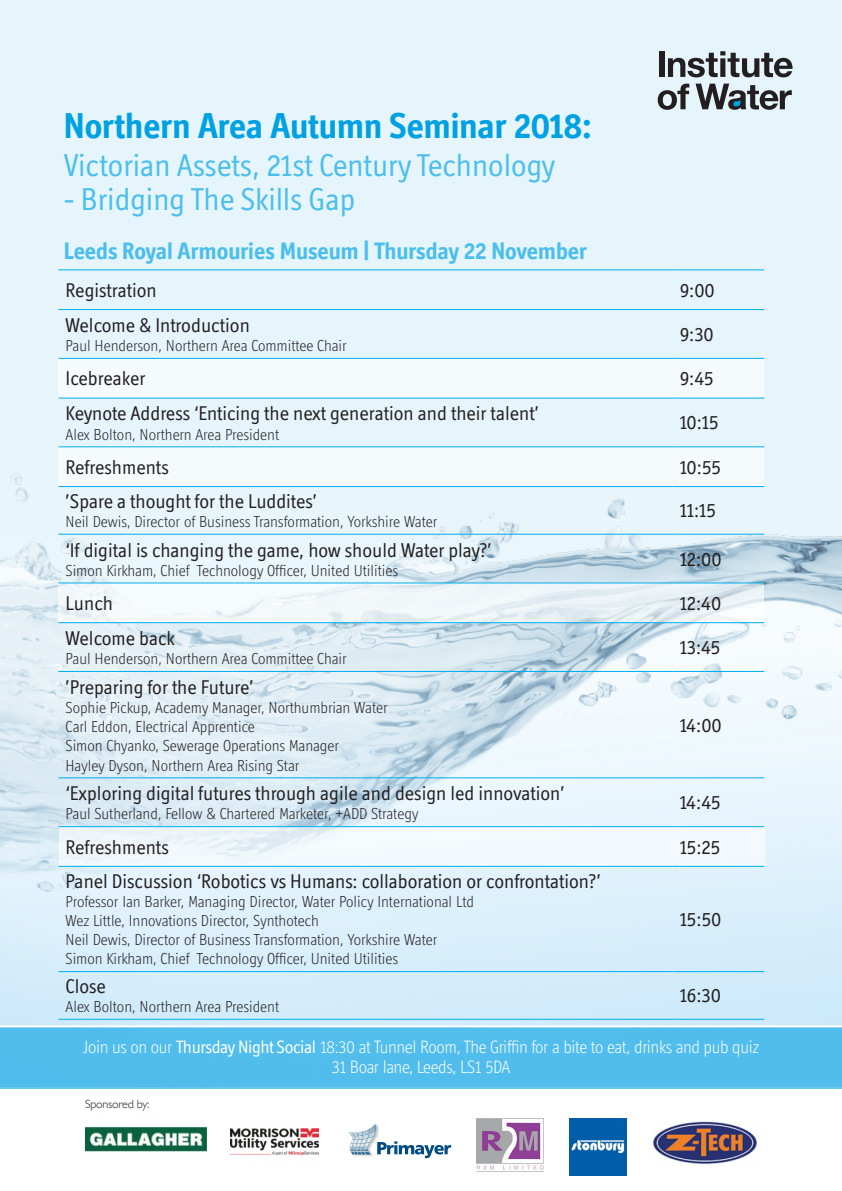
<style>
.page{position:relative;width:842px;height:1191px;background:#fff}
.page>*{position:absolute;margin:0;border:0;box-sizing:border-box;transform-origin:0 0}
.t1{font:700 36.2px "Officina Display ITC Std";color:#00a1e3}
.t2{font:31.8px "Officina Display ITC Std";color:#4bbeed}
.t3{font:700 24px "Officina Display ITC Std";color:#4bbeed}
.t4{font:20px "Officina Display ITC Std";color:#231f20}
.t5{font:300 18px "Officina Display ITC Std";letter-spacing:-.02em;color:#fff}
.t6{font:300 16px "Officina Display ITC Std";color:#231f20}
.t7{font:300 12px "Gill Sans";letter-spacing:-.02em;color:#231f20}
.s1{font-weight:400}
</style>
<div class="page">
<div style="left:0;top:0;width:842px;height:1083px;background:#e6f5fc"></div>
<img style="left:0;top:83px;width:842px;height:942px">
<div style="left:0;top:1026px;width:842px;height:62px;background:#51bdec"></div>
<hr style="left:0;top:1025px;width:842px;height:2px;background:#fff">
<img style="left:653px;top:1121px;width:104px;height:43px">
<img style="left:85px;top:1126px;width:122px;height:26px">
<img style="left:231px;top:1128px;width:88px;height:28px">
<img style="left:476px;top:1118px;width:67px;height:54px">
<img style="left:569px;top:1119px;width:57px;height:56px">
<svg style="left:349px;top:1123px;width:102px;height:35px"></svg>
<div style="left:58px;top:358px;width:706px;height:40px;background:#f5fbfd"></div>
<svg style="left:59px;top:583px;width:705px;height:39px;fill:#f0f6f9"></svg>
<svg style="left:59px;top:827px;width:705px;height:39px;fill:#f3fafd"></svg>
<div style="left:58px;top:447px;width:706px;height:40px;background:#f5fbfd"></div>
<div style="left:659px;top:51px;width:5px;height:26px;background:#231f20"></div>
<svg style="left:668px;top:51px;width:124px;height:26px"></svg>
<svg style="left:658px;top:84px;width:31px;height:26px"></svg>
<svg style="left:695px;top:84px;width:97px;height:26px"></svg>
<hr style="left:58px;top:269px;width:614px;height:1px;background:#00aeef">
<hr style="left:672px;top:269px;width:92px;height:1px;background:#00aeef">
<hr style="left:58px;top:309px;width:614px;height:1px;background:#00aeef">
<hr style="left:672px;top:309px;width:92px;height:1px;background:#00aeef">
<hr style="left:58px;top:358px;width:614px;height:1px;background:#00aeef">
<hr style="left:672px;top:358px;width:92px;height:1px;background:#00aeef">
<hr style="left:58px;top:398px;width:614px;height:1px;background:#00aeef">
<hr style="left:672px;top:398px;width:92px;height:1px;background:#00aeef">
<hr style="left:58px;top:446px;width:614px;height:1px;background:#00aeef">
<hr style="left:672px;top:446px;width:92px;height:1px;background:#00aeef">
<hr style="left:58px;top:486px;width:614px;height:1px;background:#00aeef">
<hr style="left:672px;top:486px;width:92px;height:1px;background:#00aeef">
<hr style="left:58px;top:534px;width:614px;height:1px;background:#00aeef">
<hr style="left:672px;top:534px;width:92px;height:1px;background:#00aeef">
<hr style="left:58px;top:582px;width:614px;height:1px;background:#00aeef">
<hr style="left:672px;top:582px;width:92px;height:1px;background:#00aeef">
<hr style="left:58px;top:622px;width:614px;height:1px;background:#00aeef">
<hr style="left:672px;top:622px;width:92px;height:1px;background:#00aeef">
<hr style="left:58px;top:671px;width:614px;height:1px;background:#00aeef">
<hr style="left:672px;top:671px;width:92px;height:1px;background:#00aeef">
<hr style="left:58px;top:777px;width:614px;height:1px;background:#00aeef">
<hr style="left:672px;top:777px;width:92px;height:1px;background:#00aeef">
<hr style="left:58px;top:826px;width:614px;height:1px;background:#00aeef">
<hr style="left:672px;top:826px;width:92px;height:1px;background:#00aeef">
<hr style="left:58px;top:866px;width:614px;height:1px;background:#00aeef">
<hr style="left:672px;top:866px;width:92px;height:1px;background:#00aeef">
<hr style="left:58px;top:971px;width:614px;height:1px;background:#00aeef">
<hr style="left:672px;top:971px;width:92px;height:1px;background:#00aeef">
<hr style="left:58px;top:1019px;width:614px;height:1px;background:#00aeef">
<hr style="left:672px;top:1019px;width:92px;height:1px;background:#00aeef">
<p class="t1" style="left:64px;top:105px;width:530px">Northern Area Autumn Seminar 2018:</p>
<p class="t2" style="left:64px;top:147px;width:493px">Victorian Assets, 21st Century Technology</p>
<p class="t2" style="left:64px;top:180px;width:293px">- Bridging The Skills Gap</p>
<p class="t3" style="left:64px;top:237px;width:525px">Leeds Royal Armouries Museum | Thursday 22 November</p>
<p class="t4" style="left:66px;top:278px;width:93px">Registration</p>
<p class="t4" style="left:680px;top:278px;width:37px">9:00</p>
<p class="t4" style="left:66px;top:313px;width:186px">Welcome &amp; Introduction</p>
<p class="t6" style="left:66px;top:336px;width:283px">Paul Henderson, Northern Area Committee Chair</p>
<p class="t4" style="left:680px;top:323px;width:36px">9:30</p>
<p class="t4" style="left:66px;top:367px;width:81px">Icebreaker</p>
<p class="t4" style="left:680px;top:367px;width:35px">9:45</p>
<p class="t4" style="left:66px;top:402px;width:475px">Keynote Address ‘Enticing the next generation and their talent’</p>
<p class="t6" style="left:66px;top:425px;width:215px">Alex Bolton, Northern Area President</p>
<p class="t4" style="left:680px;top:411px;width:40px">10:15</p>
<p class="t4" style="left:66px;top:455px;width:105px">Refreshments</p>
<p class="t4" style="left:680px;top:455px;width:43px">10:55</p>
<p class="t4" style="left:66px;top:489px;width:253px">’Spare a thought for the Luddites’</p>
<p class="t6" style="left:66px;top:512px;width:373px">Neil Dewis, Director of Business Transformation, Yorkshire Water</p>
<p class="t4" style="left:680px;top:499px;width:38px">11:15</p>
<p class="t4" style="left:66px;top:538px;width:428px">‘If digital is changing the game, how should Water play?’</p>
<p class="t6" style="left:66px;top:561px;width:334px">Simon Kirkham, Chief Technology Officer, United Utilities</p>
<p class="t4" style="left:680px;top:547px;width:44px">12:00</p>
<p class="t4" style="left:66px;top:591px;width:49px">Lunch</p>
<p class="t4" style="left:680px;top:591px;width:43px">12:40</p>
<p class="t4" style="left:66px;top:626px;width:111px">Welcome back</p>
<p class="t6" style="left:66px;top:649px;width:283px">Paul Henderson, Northern Area Committee Chair</p>
<p class="t4" style="left:680px;top:636px;width:42px">13:45</p>
<p class="t4" style="left:66px;top:675px;width:190px">’Preparing for the Future’</p>
<p class="t6" style="left:66px;top:698px;width:324px">Sophie Pickup, Academy Manager, Northumbrian Water</p>
<p class="t6" style="left:66px;top:717px;width:191px">Carl Eddon, Electrical Apprentice</p>
<p class="t6" style="left:66px;top:737px;width:275px">Simon Chyanko, Sewerage Operations Manager</p>
<p class="t6" style="left:66px;top:756px;width:235px">Hayley Dyson, Northern Area Rising Star</p>
<p class="t4" style="left:66px;top:782px;width:501px">‘Exploring digital futures through agile and design led innovation’</p>
<p class="t6" style="left:66px;top:804px;width:354px">Paul Sutherland, Fellow &amp; Chartered Marketer, +ADD Strategy</p>
<p class="t4" style="left:680px;top:713px;width:44px">14:00</p>
<p class="t4" style="left:680px;top:791px;width:42px">14:45</p>
<p class="t4" style="left:66px;top:835px;width:105px">Refreshments</p>
<p class="t4" style="left:680px;top:835px;width:42px">15:25</p>
<p class="t4" style="left:66px;top:869px;width:537px">Panel Discussion ‘Robotics vs Humans: collaboration or confrontation?’</p>
<p class="t6" style="left:66px;top:892px;width:410px">Professor Ian Barker, Managing Director, Water Policy International Ltd</p>
<p class="t6" style="left:66px;top:911px;width:255px">Wez Little, Innovations Director, Synthotech</p>
<p class="t6" style="left:66px;top:930px;width:373px">Neil Dewis, Director of Business Transformation, Yorkshire Water</p>
<p class="t6" style="left:66px;top:949px;width:334px">Simon Kirkham, Chief Technology Officer, United Utilities</p>
<p class="t4" style="left:680px;top:907px;width:43px">15:50</p>
<p class="t4" style="left:66px;top:974px;width:42px">Close</p>
<p class="t6" style="left:66px;top:997px;width:215px">Alex Bolton, Northern Area President</p>
<p class="t4" style="left:680px;top:984px;width:43px">16:30</p>
<p class="t5" style="left:83px;top:1036px;width:677px">Join us on our <span class="s1">Thursday Night Social</span> 18:30 at Tunnel Room, The Griffin for a bite to eat, drinks and pub quiz</p>
<p class="t5" style="left:332px;top:1056px;width:180px">31 Boar lane, Leeds, LS1 5DA</p>
<p class="t7" style="left:85px;top:1094px;width:66px">Sponsored by:</p>
</div>
